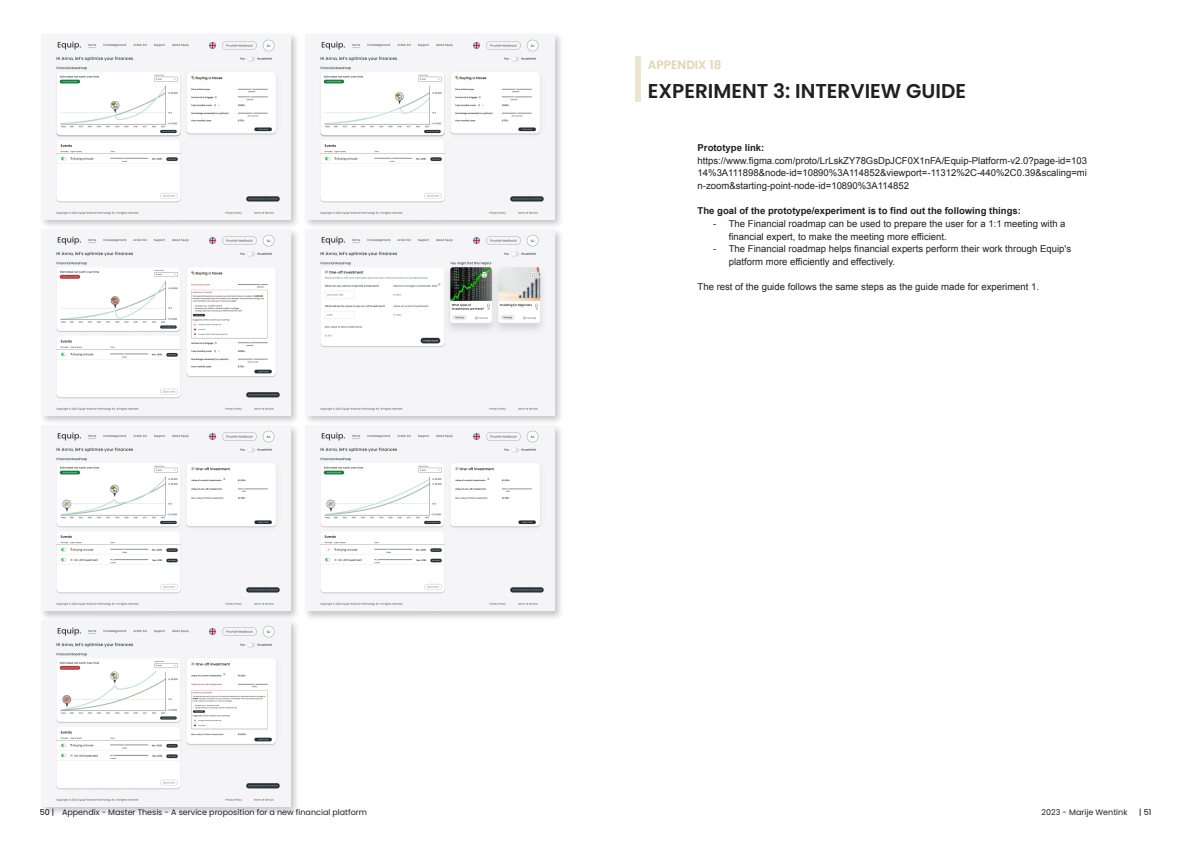
<style>
.page{position:relative;width:1191px;height:842px;background:#fff}
.page>*{position:absolute;margin:0;border:0;box-sizing:border-box;transform-origin:0 0}
.t1{font:600 20px "Poppins";color:#231f20}
.t2{font:600 12px "Poppins";color:#e3d5af}
.t3{font:9.5px/12.6px "Arial";color:#231f20}
.t4{font:700 9.5px "Arial";color:#231f20}
.t5{font:8px "Poppins";color:#231f20}
.t6{font:8px "Poppins";color:#000001}
.s1{font-weight:700}
.s2{color:#000001}
</style>
<div class="page">
<div style="left:39px;top:32px;width:262px;height:198px;background:#231f20;opacity:.25"></div>
<img style="left:41px;top:34px;width:249px;height:186px">
<div style="left:39px;top:228px;width:262px;height:197px;background:#231f20;opacity:.25"></div>
<img style="left:41px;top:230px;width:249px;height:185px">
<div style="left:39px;top:423px;width:262px;height:198px;background:#231f20;opacity:.25"></div>
<img style="left:41px;top:425px;width:249px;height:186px">
<div style="left:39px;top:619px;width:262px;height:198px;background:#231f20;opacity:.25"></div>
<img style="left:41px;top:621px;width:249px;height:185px">
<div style="left:303px;top:32px;width:261px;height:198px;background:#231f20;opacity:.25"></div>
<img style="left:305px;top:34px;width:249px;height:186px">
<div style="left:303px;top:228px;width:261px;height:197px;background:#231f20;opacity:.25"></div>
<img style="left:305px;top:230px;width:249px;height:185px">
<div style="left:303px;top:423px;width:261px;height:198px;background:#231f20;opacity:.25"></div>
<img style="left:305px;top:425px;width:249px;height:186px">
<div style="left:635px;top:57px;width:6px;height:45px;background:#ece5d0"></div>
<p class="t2" style="left:648px;top:58px;width:75px">APPENDIX 18</p>
<p class="t1" style="left:648px;top:79px;width:319px">EXPERIMENT 3: INTERVIEW GUIDE</p>
<p class="t3" style="left:697px;top:142px;width:391px"><span class="s1">Prototype link: </span>https://www.figma.com/proto/LrLskZY78GsDpJCF0X1nFA/Equip-Platform-v2.0?page-id=103<br>14%3A111898&amp;node-id=10890%3A114852&amp;viewport=-11312%2C-440%2C0.39&amp;scaling=mi n-zoom&amp;starting-point-node-id=10890%3A114852</p>
<p class="t4" style="left:697px;top:205px;width:325px">The goal of the prototype/experiment is to find out the following things:</p>
<p class="t3" style="left:729px;top:217px;width:338px;text-indent:-16px">- The Financial roadmap can be used to prepare the user for a 1:1 meeting with a financial expert, to make the meeting more efficient.</p>
<p class="t3" style="left:729px;top:243px;width:344px;text-indent:-16px">- The Financial roadmap helps financial experts perform their work through Equip's platform more efficiently and effectively.</p>
<p class="t3" style="left:697px;top:280px;width:343px">The rest of the guide follows the same steps as the guide made for experiment 1.</p>
<p class="t5" style="left:40px;top:807px;width:329px"><span class="s2">50 |</span> Appendix - Master Thesis - A service proposition for a new financial platform</p>
<p class="t5" style="left:1041px;top:807px;width:87px">2023 - Marije Wentink</p>
<p class="t6" style="left:1139px;top:807px;width:14px">| 51</p>
</div>
